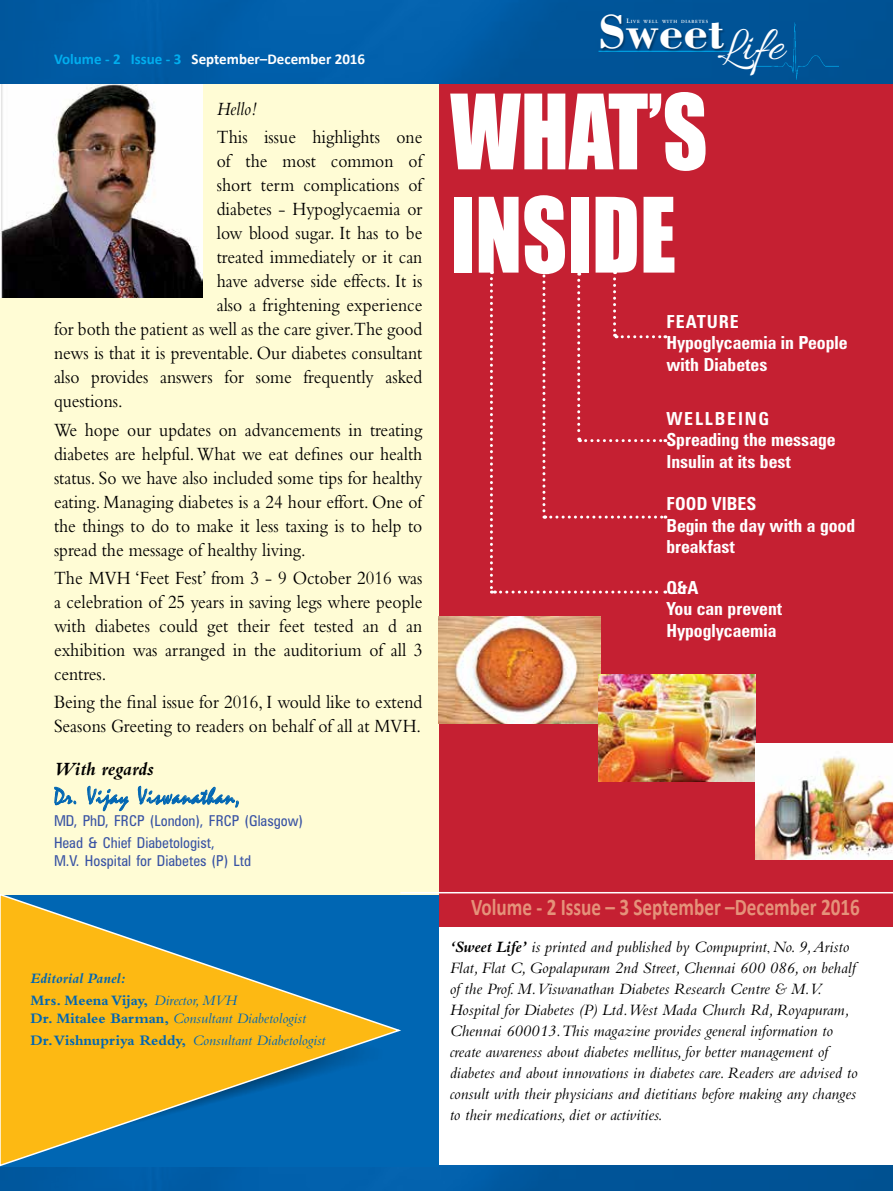
<style>
.page{position:relative;width:893px;height:1191px;background:#fff}
.page>*{position:absolute;margin:0;border:0;box-sizing:border-box;transform-origin:0 0}
.t1{font:95.85px/103.2px "Impact";color:#fff;scale:.9 1}
.t2{font:700 49.35px "Bodoni";color:#fff}
.t3{font:700 24px "Calibri";color:#e5927a;scale:.8 1}
.t4{font:24px "Mistral";letter-spacing:.03em;color:#0066b3;scale:.9 1}
.t5{font:19.5px/24px "Bembo";color:#000;text-align:justify;scale:.9 1}
.t6{font:italic 700 19.5px "Bembo";color:#000}
.t7{font:italic 19.5px "Bembo";color:#000;scale:.9 1}
.t8{font:700 condensed 18px/21.6px "Zurich BT";color:#fff}
.t9{font:italic 16.5px/21px "Bembo";color:#000}
.t10{font:condensed 15px/22.2px "Zurich BT";color:#3953a4}
.t11{font:italic 15px/21.6px "Bembo";color:#0066b3}
.t12{font:italic 700 15px/21.6px "Bembo";color:#0066b3}
.t13{font:700 15px "Calibri";color:#fff}
.t14{font:600 4.65px "Adobe Garamond";letter-spacing:.145em;color:#fff}
.s1{color:#00aeef}
.s2{font-style:normal}
.s3{font-weight:400}
.s4{font-weight:700;font-style:normal}
.s5{font-family:"Allura";font-weight:400}
.s6{font-size:6.75px}
.s7{font-weight:700}
.s8{font-style:normal;font-size:13.5px}
</style>
<div class="page">
<img style="left:0;top:1165px;width:893px;height:26px">
<img style="left:0;top:0;width:893px;height:84px">
<hr style="left:598px;top:51px;width:132px;height:1px;background:#00aeef">
<div style="left:600px;top:14px;width:127px;height:38px;background:#000;opacity:.35"></div>
<div style="left:756px;top:21px;width:83px;height:60px;background:#005294"></div>
<div style="left:438px;top:84px;width:455px;height:842px;background:#c52032"></div>
<div style="left:0;top:894px;width:438px;height:272px;background:#0066b3"></div>
<div style="left:0;top:84px;width:438px;height:810px;background:#fffcd5"></div>
<svg style="left:54px;top:787px;width:22px;height:18px"></svg>
<svg style="left:87px;top:786px;width:41px;height:25px"></svg>
<svg style="left:138px;top:786px;width:101px;height:21px"></svg>
<img style="left:0;top:84px;width:203px;height:213px">
<svg style="left:0;top:893px;width:404px;height:274px"></svg>
<svg style="left:490px;top:268px;width:176px;height:325px"></svg>
<hr style="left:400px;top:892px;width:493px;height:1px;background:#fff">
<img style="left:438px;top:617px;width:163px;height:107px">
<img style="left:598px;top:675px;width:158px;height:107px">
<img style="left:756px;top:743px;width:137px;height:116px">
<p class="t13" style="left:54px;top:49px;width:313px"><span class="s1">Volume - 2 Issue - 3</span> September–December 2016</p>
<p class="t7" style="left:217px;top:97px;width:45px">Hello!</p>
<p class="t5" style="left:217px;top:125px;width:230px">This issue highlights one</p>
<p class="t5" style="left:217px;top:149px;width:230px">of the most common of</p>
<p class="t5" style="left:217px;top:173px;width:230px">short term complications of</p>
<p class="t5" style="left:217px;top:197px;width:230px">diabetes - Hypoglycaemia or</p>
<p class="t5" style="left:217px;top:221px;width:230px">low blood sugar. It has to be</p>
<p class="t5" style="left:217px;top:245px;width:230px">treated immediately or it can</p>
<p class="t5" style="left:217px;top:269px;width:230px">have adverse side effects. It is</p>
<p class="t5" style="left:217px;top:293px;width:230px">also a frightening experience</p>
<p class="t5" style="left:54px;top:317px;width:411px">for both the patient as well as the care giver.The good</p>
<p class="t5" style="left:54px;top:341px;width:411px">news is that it is preventable. Our diabetes consultant</p>
<p class="t5" style="left:54px;top:365px;width:411px">also provides answers for some frequently asked</p>
<p class="t5" style="left:54px;top:389px;width:78px">questions.</p>
<p class="t5" style="left:54px;top:417px;width:411px">We hope our updates on advancements in treating diabetes are helpful. What we eat defines our health status. So we have also included some tips for healthy eating. Managing diabetes is a 24 hour effort. One of the things to do to make it less taxing is to help to spread the message of healthy living.</p>
<p class="t5" style="left:54px;top:565px;width:411px">The MVH ‘Feet Fest’ from 3 - 9 October 2016 was a celebration of 25 years in saving legs where people with diabetes could get their feet tested an d an exhibition was arranged in the auditorium of all 3 centres.</p>
<p class="t5" style="left:54px;top:690px;width:411px">Being the final issue for 2016, I would like to extend<br>Seasons Greeting to readers on behalf of all at MVH.</p>
<p class="t6" style="left:54px;top:758px;width:101px">With regards</p>
<p class="t4" style="left:54px;top:782px;width:208px">Dr. Vijay Viswanathan,</p>
<p class="t10" style="left:54px;top:809px;width:250px">MD, PhD, FRCP (London), FRCP (Glasgow)<br>Head &amp; Chief Diabetologist,</p>
<p class="t10" style="left:54px;top:849px;width:199px">M.V. Hospital for Diabetes (P) Ltd</p>
<p class="t12" style="left:31px;top:967px;width:208px">Editorial Panel:<br><span class="s2">Mrs. Meena Vijay,</span> <span class="s3">Director, MVH</span></p>
<p class="t11" style="left:31px;top:1007px;width:296px"><span class="s4">Dr. Mitalee Barman,</span> Consultant Diabetologist<br><span class="s4">Dr. Vishnupriya Reddy,</span> Consultant Diabetologist</p>
<h2 class="t2" style="left:598px;top:1px;width:187px">Sweet<span class="s5">Life</span></h2>
<p class="t14" style="left:626px;top:19px;width:30px"><span class="s6">L</span>IVE WELL</p>
<p class="t14" style="left:662px;top:19px;width:48px">WITH DIABETES</p>
<h1 class="t1" style="left:450px;top:78px;width:283px">WHAT’S<br>INSIDE</h1>
<p class="t8" style="left:666px;top:310px;width:183px">Feature<br>Hypoglycaemia in People with Diabetes</p>
<p class="t8" style="left:666px;top:407px;width:171px">Wellbeing<br>Spreading the message<br>Insulin at its best</p>
<p class="t8" style="left:666px;top:492px;width:190px">Food Vibes<br>Begin the day with a good breakfast</p>
<p class="t8" style="left:666px;top:576px;width:117px">Q&amp;A<br>You can prevent<br>Hypoglycaemia</p>
<p class="t3" style="left:471px;top:891px;width:488px">Volume - 2 Issue – 3 September –December 2016</p>
<p class="t9" style="left:450px;top:935px;width:409px"><span class="s7">‘Sweet Life’</span> is printed and published by Compuprint<span class="s8">,</span> No. 9, Aristo Flat, Flat C, Gopalapuram 2nd Street, Chennai 600 086, on behalf of the Prof. M. Viswanathan Diabetes Research Centre &amp; M.V.<br>Hospital for Diabetes (P) Ltd. West Mada Church Rd, Royapuram, Chennai 600013. This magazine provides general information to create awareness about diabetes mellitus, for better management of diabetes and about innovations in diabetes care. Readers are advised to consult with their physicians and dietitians before making any changes to their medications, diet or activities.</p>
</div>
